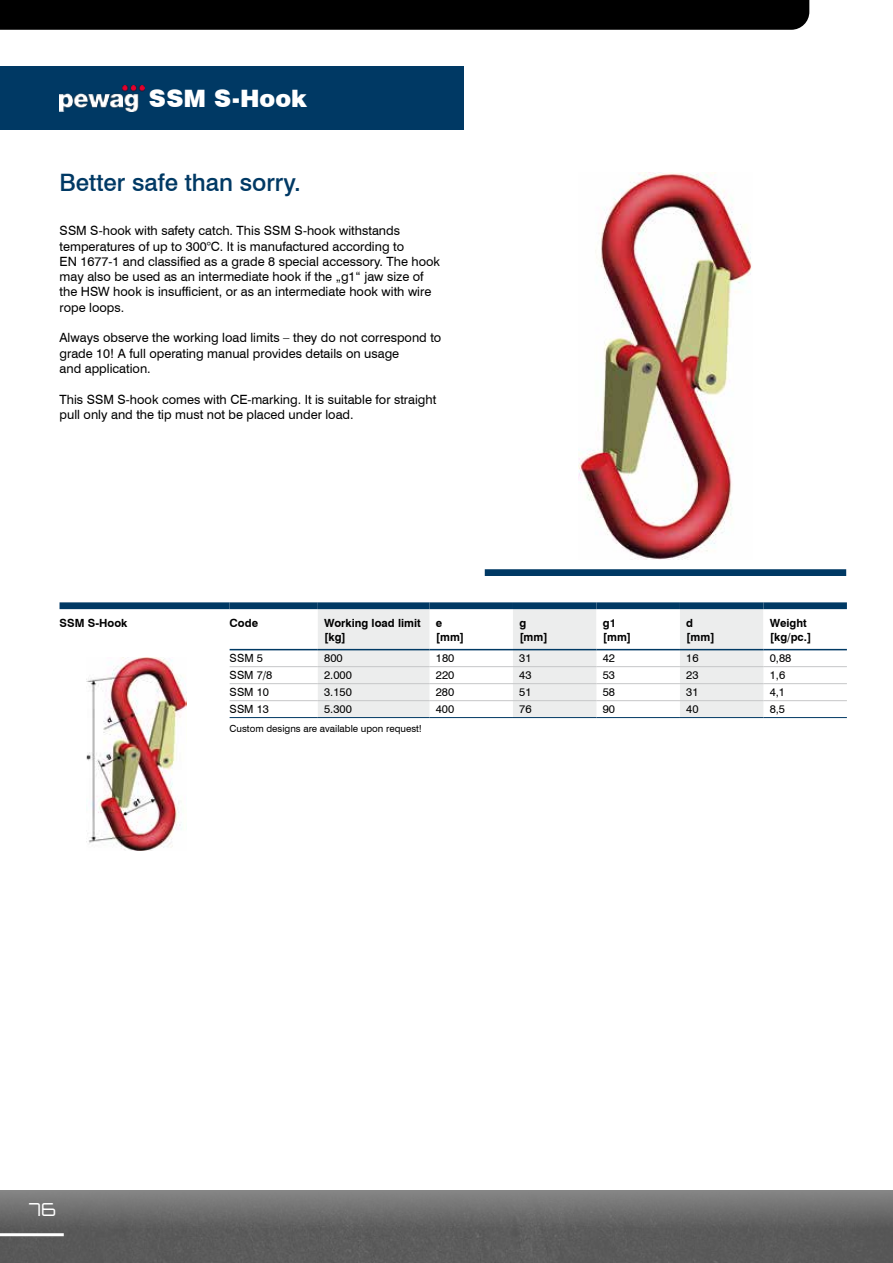
<style>
.page{position:relative;width:893px;height:1263px;background:#fff}
.page>*{position:absolute;margin:0;border:0;box-sizing:border-box;transform-origin:0 0}
.t1{font:500 24px "Swiss 721 BT";color:#003964}
.t2{font:900 24px "Swiss 721 BT";color:#fff}
.t3{font:300 18px "Orbitron";color:#fff}
.t4{font:12.75px/15.3px "Swiss 721 BT";color:#000}
.t5{font:11.25px "Swiss 721 BT";color:#000}
.t6{font:700 11.25px/13.5px "Swiss 721 BT";color:#000}
.t7{font:800 10.5px "Swiss 721 BT";color:#fff}
.t8{font:9.75px "Swiss 721 BT";color:#000}
</style>
<div class="page">
<div style="left:0;top:1190px;width:893px;height:73px;background:linear-gradient(to bottom,#7d7d7d,#505050)"></div>
<div style="left:0;top:0;width:809px;height:30px;background:#000"></div>
<hr style="left:0;top:1233px;width:64px;height:3px;background:#fff">
<svg style="left:318px;top:609px;width:445px;height:108px;fill:#eceded"></svg>
<svg style="left:596px;top:609px;width:251px;height:40px"></svg>
<div style="left:230px;top:602px;width:88px;height:7px;background:#003964"></div>
<div style="left:318px;top:602px;width:111px;height:7px;background:#003964"></div>
<div style="left:429px;top:602px;width:84px;height:7px;background:#003964"></div>
<div style="left:513px;top:602px;width:83px;height:7px;background:#003964"></div>
<div style="left:596px;top:602px;width:84px;height:7px;background:#003964"></div>
<div style="left:680px;top:602px;width:83px;height:7px;background:#003964"></div>
<div style="left:763px;top:602px;width:84px;height:7px;background:#003964"></div>
<hr style="left:230px;top:649px;width:88px;height:1px;background:#003964">
<hr style="left:318px;top:649px;width:111px;height:1px;background:#003964">
<hr style="left:429px;top:649px;width:84px;height:1px;background:#003964">
<hr style="left:513px;top:649px;width:83px;height:1px;background:#003964">
<hr style="left:596px;top:649px;width:84px;height:1px;background:#003964">
<hr style="left:680px;top:649px;width:83px;height:1px;background:#003964">
<hr style="left:763px;top:649px;width:84px;height:1px;background:#003964">
<hr style="left:230px;top:717px;width:88px;height:1px;background:#003964">
<hr style="left:318px;top:717px;width:111px;height:1px;background:#003964">
<hr style="left:429px;top:717px;width:84px;height:1px;background:#003964">
<hr style="left:513px;top:717px;width:83px;height:1px;background:#003964">
<hr style="left:596px;top:717px;width:84px;height:1px;background:#003964">
<hr style="left:680px;top:717px;width:83px;height:1px;background:#003964">
<hr style="left:763px;top:717px;width:84px;height:1px;background:#003964">
<hr style="left:230px;top:666px;width:88px;height:1px;background:#c6c7c8">
<hr style="left:318px;top:666px;width:111px;height:1px;background:#c6c7c8">
<hr style="left:429px;top:666px;width:84px;height:1px;background:#c6c7c8">
<hr style="left:513px;top:666px;width:83px;height:1px;background:#c6c7c8">
<hr style="left:596px;top:666px;width:84px;height:1px;background:#c6c7c8">
<hr style="left:680px;top:666px;width:83px;height:1px;background:#c6c7c8">
<hr style="left:763px;top:666px;width:84px;height:1px;background:#c6c7c8">
<hr style="left:230px;top:683px;width:88px;height:1px;background:#c6c7c8">
<hr style="left:318px;top:683px;width:111px;height:1px;background:#c6c7c8">
<hr style="left:429px;top:683px;width:84px;height:1px;background:#c6c7c8">
<hr style="left:513px;top:683px;width:83px;height:1px;background:#c6c7c8">
<hr style="left:596px;top:683px;width:84px;height:1px;background:#c6c7c8">
<hr style="left:680px;top:683px;width:83px;height:1px;background:#c6c7c8">
<hr style="left:763px;top:683px;width:84px;height:1px;background:#c6c7c8">
<hr style="left:230px;top:700px;width:88px;height:1px;background:#c6c7c8">
<hr style="left:318px;top:700px;width:111px;height:1px;background:#c6c7c8">
<hr style="left:429px;top:700px;width:84px;height:1px;background:#c6c7c8">
<hr style="left:513px;top:700px;width:83px;height:1px;background:#c6c7c8">
<hr style="left:596px;top:700px;width:84px;height:1px;background:#c6c7c8">
<hr style="left:680px;top:700px;width:83px;height:1px;background:#c6c7c8">
<hr style="left:763px;top:700px;width:84px;height:1px;background:#c6c7c8">
<div style="left:60px;top:602px;width:170px;height:7px;background:#003964"></div>
<img style="left:86px;top:658px;width:100px;height:192px">
<div style="left:0;top:67px;width:463px;height:63px;background:#003964"></div>
<img style="left:60px;top:86px;width:84px;height:26px">
<img style="left:578px;top:173px;width:174px;height:387px">
<div style="left:485px;top:569px;width:361px;height:7px;background:#003964"></div>
<h1 class="t2" style="left:149px;top:84px;width:160px">SSM S-Hook</h1>
<h1 class="t1" style="left:60px;top:168px;width:243px">Better safe than sorry.</h1>
<p class="t4" style="left:60px;top:223px;width:382px">SSM S-hook with safety catch. This SSM S-hook withstands temperatures of up to 300°C. It is manufactured according to<br>EN 1677-1 and classified as a grade 8 special accessory. The hook may also be used as an intermediate hook if the „g1“ jaw size of the HSW hook is insufficient, or as an intermediate hook with wire rope loops.</p>
<p class="t4" style="left:60px;top:330px;width:383px">Always observe the working load limits – they do not correspond to grade 10! A full operating manual provides details on usage<br>and application.</p>
<p class="t4" style="left:60px;top:391px;width:378px">This SSM S-hook comes with CE-marking. It is suitable for straight pull only and the tip must not be placed under load.</p>
<p class="t6" style="left:60px;top:616px;width:69px">SSM S-Hook</p>
<p class="t6" style="left:230px;top:616px;width:30px">Code</p>
<p class="t6" style="left:324px;top:616px;width:98px">Working load limit [kg]</p>
<p class="t6" style="left:436px;top:616px;width:30px">e [mm]</p>
<p class="t6" style="left:519px;top:616px;width:30px">g [mm]</p>
<p class="t6" style="left:603px;top:616px;width:30px">g1 [mm]</p>
<p class="t6" style="left:686px;top:616px;width:30px">d [mm]</p>
<p class="t6" style="left:770px;top:616px;width:43px">Weight [kg/pc.]</p>
<p class="t5" style="left:230px;top:651px;width:35px">SSM 5</p>
<p class="t5" style="left:324px;top:651px;width:20px">800</p>
<p class="t5" style="left:436px;top:651px;width:20px">180</p>
<p class="t5" style="left:519px;top:651px;width:14px">31</p>
<p class="t5" style="left:603px;top:651px;width:14px">42</p>
<p class="t5" style="left:686px;top:651px;width:14px">16</p>
<p class="t5" style="left:770px;top:651px;width:23px">0,88</p>
<p class="t5" style="left:230px;top:668px;width:44px">SSM 7/8</p>
<p class="t5" style="left:324px;top:668px;width:29px">2.000</p>
<p class="t5" style="left:436px;top:668px;width:20px">220</p>
<p class="t5" style="left:519px;top:668px;width:14px">43</p>
<p class="t5" style="left:603px;top:668px;width:14px">53</p>
<p class="t5" style="left:686px;top:668px;width:14px">23</p>
<p class="t5" style="left:770px;top:668px;width:17px">1,6</p>
<p class="t5" style="left:230px;top:685px;width:41px">SSM 10</p>
<p class="t5" style="left:324px;top:685px;width:29px">3.150</p>
<p class="t5" style="left:436px;top:685px;width:20px">280</p>
<p class="t5" style="left:519px;top:685px;width:14px">51</p>
<p class="t5" style="left:603px;top:685px;width:14px">58</p>
<p class="t5" style="left:686px;top:685px;width:14px">31</p>
<p class="t5" style="left:770px;top:685px;width:17px">4,1</p>
<p class="t5" style="left:230px;top:702px;width:41px">SSM 13</p>
<p class="t5" style="left:324px;top:702px;width:29px">5.300</p>
<p class="t5" style="left:436px;top:702px;width:20px">400</p>
<p class="t5" style="left:519px;top:702px;width:14px">76</p>
<p class="t5" style="left:603px;top:702px;width:14px">90</p>
<p class="t5" style="left:686px;top:702px;width:14px">40</p>
<p class="t5" style="left:770px;top:702px;width:17px">8,5</p>
<p class="t8" style="left:230px;top:723px;width:194px">Custom designs are available upon request!</p>
<p class="t7" style="left:43px;top:1198px;width:14px">88</p>
<h2 class="t3" style="left:29px;top:1198px;width:28px">76</h2>
</div>
